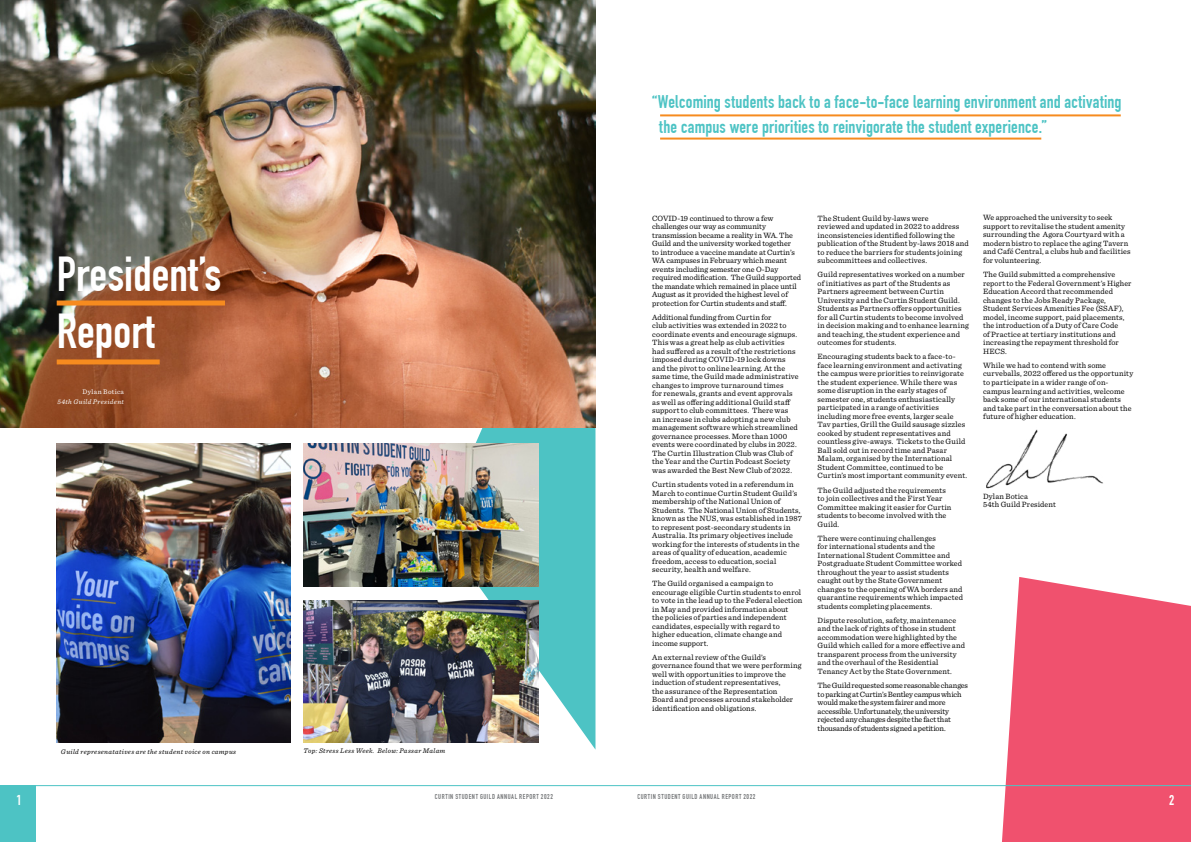
<style>
.page{position:relative;width:1191px;height:842px;background:#fff}
.page>*{position:absolute;margin:0;border:0;box-sizing:border-box;transform-origin:0 0}
.t1{font:48px "DIN1451 Com Engschrift";color:#fff}
.t2{font:18px/25px "DIN1451 Com Engschrift";letter-spacing:.01em;color:#4dc3c4}
.t3{font:14px "DIN1451 Com Engschrift";color:#fff}
.t4{font:8px/8.5px "Sentinel";letter-spacing:.01em;color:#000}
.t5{font:8px/8.5px "Sentinel";letter-spacing:-.015em;color:#000}
.t6{font:italic 7px "Sentinel";letter-spacing:.045em;color:#000}
.t7{font:7px "DIN1451 Com Engschrift";letter-spacing:.08em;color:#757779}
.t8{font:italic 7px "Sentinel";letter-spacing:.045em;color:#fff}
.t9{font:7px "Sentinel";letter-spacing:.05em;color:#fff}
</style>
<div class="page">
<svg style="left:1002px;top:577px;width:189px;height:265px;background:#f1627c"></svg>
<svg style="left:438px;top:427px;width:157px;height:322px;fill:#4dc3c4"></svg>
<img style="left:303px;top:444px;width:236px;height:142px">
<img style="left:0;top:0;width:595px;height:427px">
<hr style="left:0;top:785px;width:1191px;height:1px;background:#4dc3c4">
<div style="left:0;top:785px;width:36px;height:57px;background:#4dc3c4"></div>
<img style="left:986px;top:429px;width:117px;height:60px">
<hr style="left:660px;top:114px;width:460px;height:2px;background:#f68b1f">
<hr style="left:660px;top:138px;width:381px;height:2px;background:#f68b1f">
<div style="left:57px;top:300px;width:168px;height:5px;background:#f68b1f"></div>
<div style="left:57px;top:359px;width:103px;height:5px;background:#f68b1f"></div>
<img style="left:303px;top:600px;width:236px;height:143px">
<img style="left:57px;top:444px;width:233px;height:299px">
<p class="t1" style="left:57px;top:246px;width:166px">President’s</p>
<p class="t1" style="left:57px;top:303px;width:99px">Report</p>
<p class="t9" style="left:82px;top:386px;width:43px">Dylan Botica</p>
<p class="t8" style="left:57px;top:396px;width:68px">54th Guild President</p>
<p class="t6" style="left:61px;top:746px;width:177px">Guild represenatatives are the student voice on campus</p>
<p class="t6" style="left:303px;top:745px;width:143px">Top: Stress Less Week. Below: Passar Malam</p>
<p class="t2" style="left:659px;top:89px;width:464px;text-indent:-7px">“Welcoming students back to a face-to-face learning environment and activating the campus were priorities to reinvigorate the student experience.”</p>
<p class="t4" style="left:652px;top:213px;width:150px">COVID-19 continued to throw a few challenges our way as community transmission became a reality in WA. The Guild and the university worked together<br>to introduce a vaccine mandate at Curtin’s WA campuses in February which meant events including semester one O-Day required modification. The Guild supported the mandate which remained in place until August as it provided the highest level of protection for Curtin students and staff.</p>
<p class="t4" style="left:652px;top:313px;width:148px">Additional funding from Curtin for<br>club activities was extended in 2022 to coordinate events and encourage signups.<br>This was a great help as club activities had suffered as a result of the restrictions imposed during COVID-19 lock downs and the pivot to online learning. At the same time, the Guild made administrative changes to improve turnaround times<br>for renewals, grants and event approvals as well as offering additional Guild staff support to club committees. There was an increase in clubs adopting a new club management software which streamlined governance processes. More than 1000 events were coordinated by clubs in 2022.<br>The Curtin Illustration Club was Club of the Year and the Curtin Podcast Society was awarded the Best New Club of 2022.</p>
<p class="t4" style="left:652px;top:480px;width:151px">Curtin students voted in a referendum in March to continue Curtin Student Guild’s membership of the National Union of Students. The National Union of Students, known as the NUS, was established in 1987 to represent post-secondary students in Australia. Its primary objectives include working for the interests of students in the areas of quality of education, academic freedom, access to education, social security, health and welfare.</p>
<p class="t4" style="left:652px;top:579px;width:152px">The Guild organised a campaign to encourage eligible Curtin students to enrol to vote in the lead up to the Federal election in May and provided information about<br>the policies of parties and independent candidates, especially with regard to higher education, climate change and income support.</p>
<p class="t4" style="left:652px;top:652px;width:151px">An external review of the Guild’s governance found that we were performing well with opportunities to improve the induction of student representatives,<br>the assurance of the Representation<br>Board and processes around stakeholder identification and obligations.</p>
<p class="t4" style="left:817px;top:213px;width:153px">The Student Guild by-laws were<br>reviewed and updated in 2022 to address inconsistencies identified following the publication of the Student by-laws 2018 and to reduce the barriers for students joining subcommittees and collectives.</p>
<p class="t4" style="left:817px;top:270px;width:153px">Guild representatives worked on a number of initiatives as part of the Students as Partners agreement between Curtin University and the Curtin Student Guild.<br>Students as Partners offers opportunities for all Curtin students to become involved in decision making and to enhance learning and teaching, the student experience and outcomes for students.</p>
<p class="t4" style="left:817px;top:352px;width:151px">Encouraging students back to a face-to&shy;face learning environment and activating the campus were priorities to reinvigorate the student experience. While there was some disruption in the early stages of semester one, students enthusiastically participated in a range of activities including more free events, larger scale Tav parties, Grill the Guild sausage sizzles cooked by student representatives and countless give-aways. Tickets to the Guild Ball sold out in record time and Pasar Malam, organised by the International Student Committee, continued to be Curtin’s most important community event.</p>
<p class="t4" style="left:817px;top:485px;width:135px">The Guild adjusted the requirements to join collectives and the First Year<br>Committee making it easier for Curtin students to become involved with the<br>Guild.</p>
<p class="t4" style="left:817px;top:533px;width:147px">There were continuing challenges<br>for international students and the International Student Committee and Postgraduate Student Committee worked throughout the year to assist students caught out by the State Government changes to the opening of WA borders and quarantine requirements which impacted students completing placements.</p>
<p class="t4" style="left:817px;top:615px;width:149px">Dispute resolution, safety, maintenance and the lack of rights of those in student accommodation were highlighted by the Guild which called for a more effective and transparent process from the university and the overhaul of the Residential Tenancy Act by the State Government.</p>
<p class="t5" style="left:817px;top:681px;width:152px">The Guild requested some reasonable changes to parking at Curtin’s Bentley campus which would make the system fairer and more accessible. Unfortunately, the university rejected any changes despite the fact that thousands of students signed a petition.</p>
<p class="t4" style="left:983px;top:213px;width:149px">We approached the university to seek support to revitalise the student amenity surrounding the Agora Courtyard with a modern bistro to replace the aging Tavern and Café Central, a clubs hub and facilities for volunteering.</p>
<p class="t4" style="left:983px;top:270px;width:150px">The Guild submitted a comprehensive report to the Federal Government’s Higher Education Accord that recommended changes to the Jobs Ready Package, Student Services Amenities Fee (SSAF), model, income support, paid placements, the introduction of a Duty of Care Code<br>of Practice at tertiary institutions and increasing the repayment threshold for HECS.</p>
<p class="t4" style="left:983px;top:360px;width:152px">While we had to contend with some curveballs, 2022 offered us the opportunity to participate in a wider range of on&shy;campus learning and activities, welcome back some of our international students and take part in the conversation about the future of higher education.</p>
<p class="t4" style="left:983px;top:491px;width:74px">Dylan Botica<br>54th Guild President</p>
<p class="t7" style="left:435px;top:792px;width:119px">CURTIN STUDENT GUILD ANNUAL REPORT 2022</p>
<p class="t7" style="left:637px;top:792px;width:119px">CURTIN STUDENT GUILD ANNUAL REPORT 2022</p>
<p class="t3" style="left:17px;top:791px;width:7px">1</p>
<p class="t3" style="left:1169px;top:791px;width:7px">2</p>
</div>
